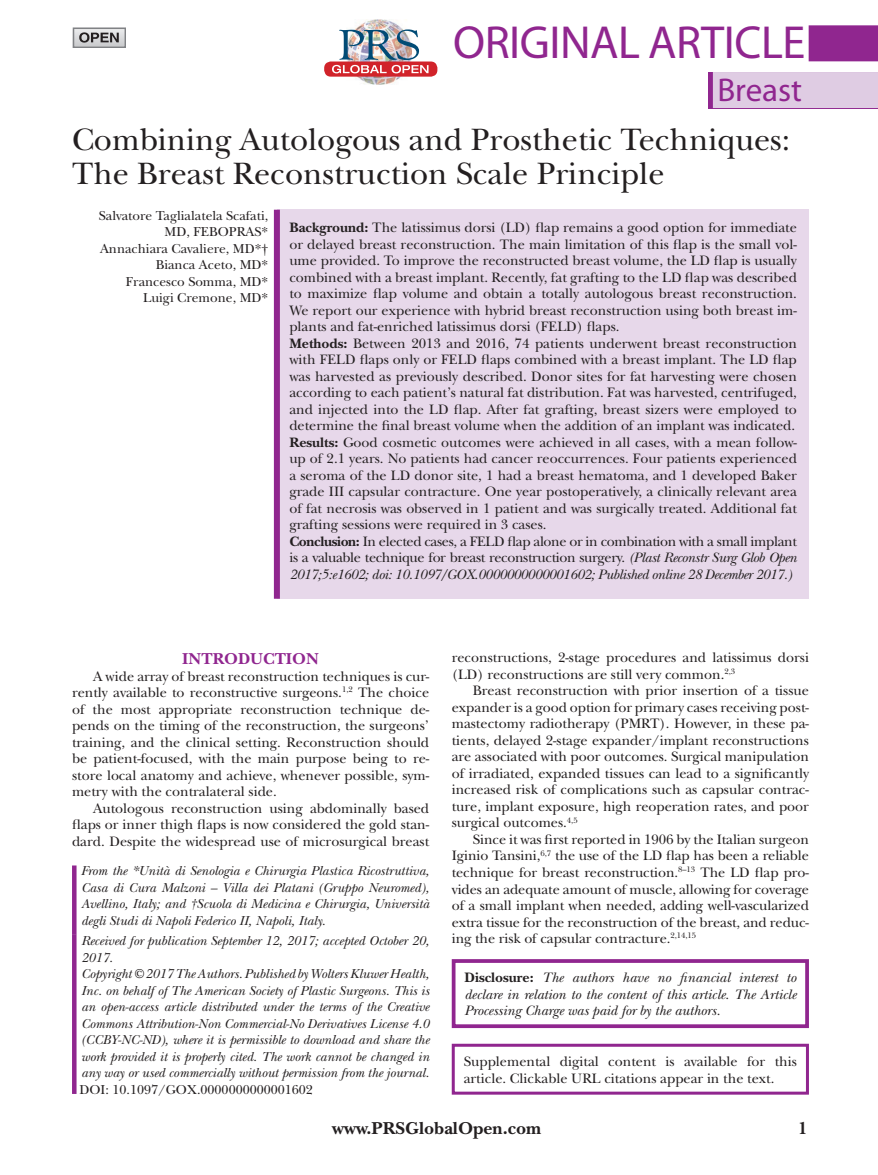
<style>
.page{position:relative;width:878px;height:1175px;background:#fff}
.page>*{position:absolute;margin:0;border:0;box-sizing:border-box;transform-origin:0 0}
.t1{font:46.5px "Myriad Pro";letter-spacing:-.01em;color:#90268f}
.t2{font:33px "Myriad Pro";color:#90268f}
.t3{font:32.25px/34.5px "New Baskerville";color:#231f20}
.t4{font:700 18px "New Baskerville";color:#231f20}
.t5{font:700 16.5px "New Baskerville";color:#90268f}
.t6{font:14.25px/16.5px "New Baskerville";color:#231f20;text-align:justify}
.t7{font:italic 14.25px/16.5px "New Baskerville";color:#231f20;text-align:justify}
.t8{font:italic 13.5px/16.5px "New Baskerville";color:#231f20}
.t9{font:13.5px/16.5px "New Baskerville";color:#231f20;text-align:right}
.s1{font-weight:700}
.s2{font-style:italic}
.s3{font-weight:700;font-style:normal}
</style>
<div class="page">
<div style="left:73px;top:28px;width:52px;height:20px;border:2px solid #808285"></div>
<svg style="left:79px;top:32px;width:40px;height:11px"></svg>
<img style="left:355px;top:20px;width:48px;height:64px">
<div style="left:324px;top:61px;width:113px;height:16px;background:#d1232a;border-radius:7px"></div>
<img style="left:332px;top:29px;width:96px;height:44px">
<hr style="left:72px;top:934px;width:4px;height:159px;background:#90268f">
<hr style="left:72px;top:865px;width:4px;height:69px;background:#90268f">
<div style="left:277px;top:210px;width:531px;height:388px;background:#e7d8ea"></div>
<div style="left:274px;top:210px;width:6px;height:388px;background:#90268f"></div>
<div style="left:452px;top:959px;width:356px;height:69px;border:4px solid #90268f"></div>
<div style="left:708px;top:72px;width:170px;height:36px;background:#90268f"></div>
<div style="left:712px;top:72px;width:166px;height:36px;background:#dfcce3"></div>
<div style="left:452px;top:1043px;width:356px;height:51px;border:3px solid #90268f"></div>
<div style="left:808px;top:25px;width:69px;height:36px;background:#90268f"></div>
<h1 class="t1" style="left:453px;top:14px;width:354px">ORIGINAL ARTICLE</h1>
<h2 class="t2" style="left:717px;top:69px;width:86px">BREAST</h2>
<h3 class="t3" style="left:72px;top:122px;width:719px">Combining Autologous and Prosthetic Techniques:<br>The Breast Reconstruction Scale Principle</h3>
<p class="t9" style="left:99px;top:207px;width:171px">Salvatore Taglialatela Scafati,<br>MD, FEBOPRAS*<br>Annachiara Cavaliere, MD*†<br>Bianca Aceto, MD*<br>Francesco Somma, MD*<br>Luigi Cremone, MD*</p>
<p class="t6" style="left:289px;top:219px;width:509px;text-align:left"><span class="s1">Background:</span> The latissimus dorsi (LD) flap remains a good option for immediate or delayed breast reconstruction. The main limitation of this flap is the small vol&shy;ume provided. To improve the reconstructed breast volume, the LD flap is usually combined with a breast implant. Recently, fat grafting to the LD flap was described to maximize flap volume and obtain a totally autologous breast reconstruction.<br>We report our experience with hybrid breast reconstruction using both breast im&shy;plants and fat-enriched latissimus dorsi (FELD) flaps.<br><span class="s1">Methods:</span> Between 2013 and 2016, 74 patients underwent breast reconstruction with FELD flaps only or FELD flaps combined with a breast implant. The LD flap was harvested as previously described. Donor sites for fat harvesting were chosen according to each patient’s natural fat distribution. Fat was harvested, centrifuged, and injected into the LD flap. After fat grafting, breast sizers were employed to determine the final breast volume when the addition of an implant was indicated.<br><span class="s1">Results:</span> Good cosmetic outcomes were achieved in all cases, with a mean follow&shy;up of 2.1 years. No patients had cancer reoccurrences. Four patients experienced a seroma of the LD donor site, 1 had a breast hematoma, and 1 developed Baker grade III capsular contracture. One year postoperatively, a clinically relevant area of fat necrosis was observed in 1 patient and was surgically treated. Additional fat grafting sessions were required in 3 cases.<br><span class="s1">Conclusion:</span> In elected cases, a FELD flap alone or in combination with a small implant is a valuable technique for breast reconstruction surgery. <span class="s2">(Plast Reconstr Surg Glob Open 2017;5:e1602; doi: 10.1097/GOX.0000000000001602; Published online 28 December 2017.)</span></p>
<p class="t5" style="left:182px;top:649px;width:138px">INTRODUCTION</p>
<p class="t6" style="left:72px;top:668px;width:359px;text-indent:21px">A wide array of breast reconstruction techniques is cur&shy;rently available to reconstructive surgeons.<sup>1,2</sup> The choice of the most appropriate reconstruction technique de&shy;pends on the timing of the reconstruction, the surgeons’ training, and the clinical setting. Reconstruction should be patient-focused, with the main purpose being to re&shy;store local anatomy and achieve, whenever possible, sym&shy;metry with the contralateral side.</p>
<p class="t6" style="left:72px;top:800px;width:359px;text-indent:21px">Autologous reconstruction using abdominally based flaps or inner thigh flaps is now considered the gold stan&shy;dard. Despite the widespread use of microsurgical breast</p>
<p class="t8" style="left:81px;top:862px;width:350px;text-align:justify">From the *Unità di Senologia e Chirurgia Plastica Ricostruttiva, Casa di Cura Malzoni – Villa dei Platani (Gruppo Neuromed), Avellino, Italy; and †Scuola di Medicina e Chirurgia, Università degli Studi di Napoli Federico II, Napoli, Italy.</p>
<p class="t8" style="left:81px;top:932px;width:350px">Received for publication September 12, 2017; accepted October 20, 2017.<br>Copyright © 2017 The Authors. Published by Wolters Kluwer Health, Inc. on behalf of The American Society of Plastic Surgeons. This is an open-access article distributed under the terms of the Creative Commons Attribution-Non Commercial-No Derivatives License 4.0 (CCBY-NC-ND), where it is permissible to download and share the work provided it is properly cited. The work cannot be changed in any way or used commercially without permission from the journal.</p>
<p class="t9" style="left:80px;top:1081px;width:235px">DOI: 10.1097/GOX.0000000000001602</p>
<p class="t6" style="left:452px;top:649px;width:359px">reconstructions, 2-stage procedures and latissimus dorsi (LD) reconstructions are still very common.<sup>2,3</sup></p>
<p class="t6" style="left:451px;top:682px;width:359px;text-indent:21px">Breast reconstruction with prior insertion of a tissue expander is a good option for primary cases receiving post&shy;mastectomy radiotherapy (PMRT). However, in these pa&shy;tients, delayed 2-stage expander/implant reconstructions are associated with poor outcomes. Surgical manipulation of irradiated, expanded tissues can lead to a significantly increased risk of complications such as capsular contrac&shy;ture, implant exposure, high reoperation rates, and poor surgical outcomes.<sup>4,5</sup></p>
<p class="t6" style="left:451px;top:831px;width:359px;text-indent:21px">Since it was first reported in 1906 by the Italian surgeon Iginio Tansini,<sup>6,7</sup> the use of the LD flap has been a reliable technique for breast reconstruction.<sup>8–13</sup> The LD flap pro&shy;vides an adequate amount of muscle, allowing for coverage of a small implant when needed, adding well-vascularized extra tissue for the reconstruction of the breast, and reduc&shy;ing the risk of capsular contracture.<sup>2,14,15</sup></p>
<p class="t7" style="left:464px;top:969px;width:333px"><span class="s3">Disclosure:</span> The authors have no financial interest to declare in relation to the content of this article. The Article Processing Charge was paid for by the authors.</p>
<p class="t6" style="left:464px;top:1053px;width:334px">Supplemental digital content is available for this article. Clickable URL citations appear in the text.</p>
<p class="t4" style="left:332px;top:1118px;width:210px">www.PRSGlobalOpen.com</p>
<p class="t4" style="left:798px;top:1118px;width:11px">1</p>
</div>
